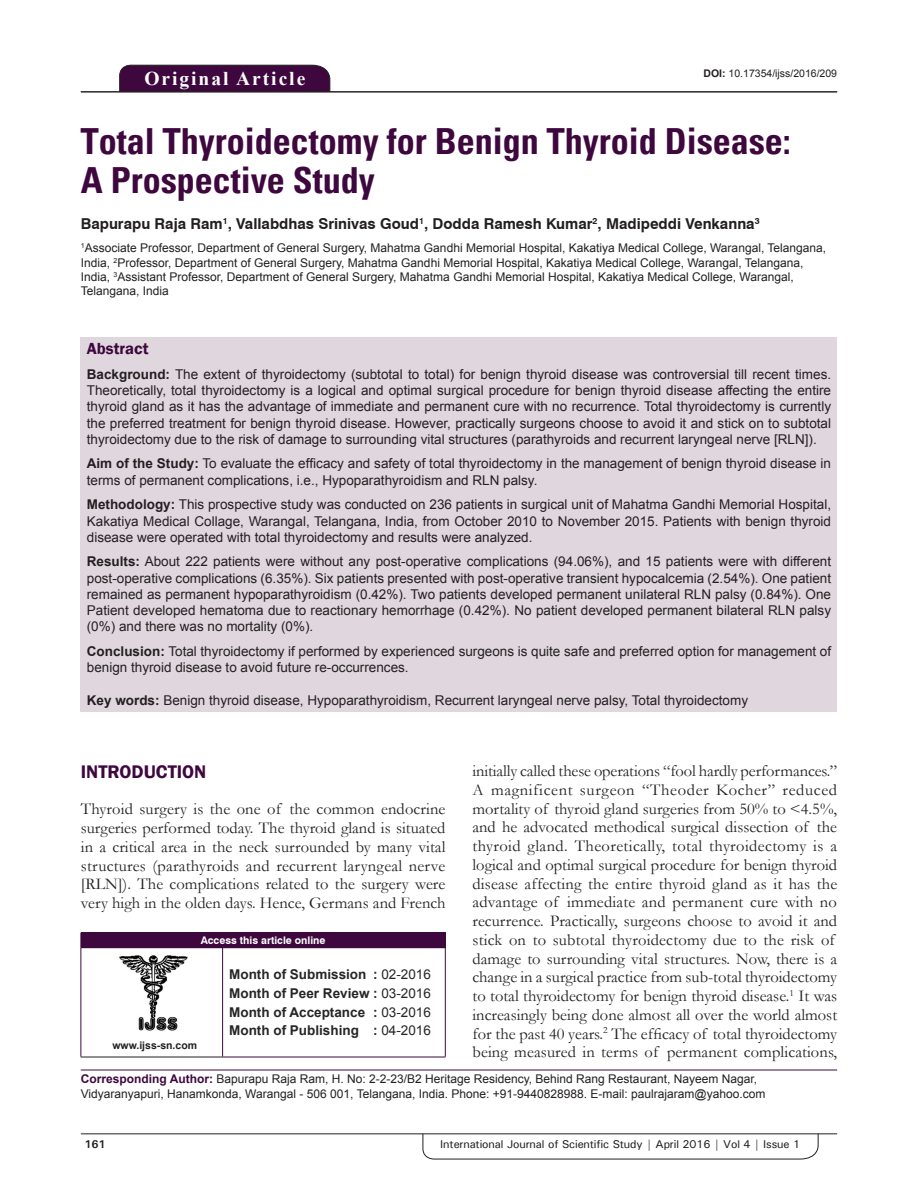
<style>
.page{position:relative;width:918px;height:1188px;background:#fff}
.page>*{position:absolute;margin:0;border:0;box-sizing:border-box;transform-origin:0 0}
.AT{font:700 condensed 36px/39px "Univers";color:#3e083e}
.AH{font:700 19.5px "Times New Roman";letter-spacing:.1em;color:#fff}
.t1{font:600 18.75px "Franklin Gothic";color:#3e083e}
.TX{font:16.5px/18.8px "Garamond";color:#231f20}
.ABSH{font:600 16.5px "Franklin Gothic";color:#3e083e}
.AU{font:700 15px "Swiss 721 BT";color:#231f20}
.ABS{font:13.5px/16.2px "Arial";color:#231f20;text-align:justify}
.HIS{font:700 13.5px/18.8px "Arial";color:#282526;text-align:justify}
.KWD{font:13.5px "Arial";color:#231f20}
.AFF{font:12px/14.4px "Arial";color:#231f20}
.ADD{font:12px/14.4px "Arial";color:#231f20}
.t2{font:500 11.25px "Univers";letter-spacing:-.01em;color:#231f20}
.t3{font:700 11.25px "Univers";color:#231f20}
.DOI{font:10.5px "Arial";color:#231f20}
.AAO{font:700 10.5px "Swiss 721 BT";color:#fff}
.Web{font:700 10.5px "Arial";color:#231f20}
.s1{font-weight:700}
.s2{font-weight:400}
.s3{font-weight:700;color:#3e083e}
</style>
<div class="page">
<svg style="left:423px;top:1133px;width:396px;height:26px"></svg>
<hr style="left:81px;top:1134px;width:756px;height:1px;background:#231f20">
<div style="left:119px;top:65px;width:211px;height:26px;background:#3e083e"></div>
<hr style="left:81px;top:91px;width:756px;height:1px;background:#231f20">
<div style="left:81px;top:337px;width:756px;height:374px;background:#e0d7de"></div>
<img style="left:119px;top:955px;width:69px;height:76px">
<div style="left:81px;top:933px;width:364px;height:15px;background:#3e083e"></div>
<svg style="left:445px;top:933px;width:1px;height:14px"></svg>
<hr style="left:81px;top:948px;width:1px;height:109px;background:#3e083e">
<hr style="left:81px;top:1057px;width:142px;height:1px;background:#231f20">
<hr style="left:223px;top:947px;width:223px;height:1px;background:#3e083e">
<hr style="left:222px;top:948px;width:1px;height:109px;background:#3e083e">
<hr style="left:445px;top:948px;width:1px;height:109px;background:#3e083e">
<hr style="left:223px;top:1057px;width:223px;height:1px;background:#3e083e">
<hr style="left:81px;top:1070px;width:756px;height:1px;background:#3e083e">
<p class="AH" style="left:144px;top:64px;width:162px">Original Article</p>
<p class="DOI" style="left:703px;top:66px;width:135px"><span class="s1">DOI:</span> 10.17354/ijss/2016/209</p>
<p class="AT" style="left:81px;top:122px;width:711px">Total Thyroidectomy for Benign Thyroid Disease:<br>A Prospective Study</p>
<p class="AU" style="left:81px;top:215px;width:680px">Bapurapu Raja Ram<sup>1</sup>, Vallabdhas Srinivas Goud<sup>1</sup>, Dodda Ramesh Kumar<sup>2</sup>, Madipeddi Venkanna<sup>3</sup></p>
<p class="AFF" style="left:81px;top:241px;width:747px"><sup>1</sup>Associate Professor, Department of General Surgery, Mahatma Gandhi Memorial Hospital, Kakatiya Medical College, Warangal, Telangana, India, <sup>2</sup>Professor, Department of General Surgery, Mahatma Gandhi Memorial Hospital, Kakatiya Medical College, Warangal, Telangana, India, <sup>3</sup>Assistant Professor, Department of General Surgery, Mahatma Gandhi Memorial Hospital, Kakatiya Medical College, Warangal, Telangana, India</p>
<p class="ABSH" style="left:87px;top:339px;width:63px">Abstract</p>
<p class="ABS" style="left:87px;top:366px;width:746px"><span class="s1">Background:</span> The extent of thyroidectomy (subtotal to total) for benign thyroid disease was controversial till recent times.<br>Theoretically, total thyroidectomy is a logical and optimal surgical procedure for benign thyroid disease affecting the entire thyroid gland as it has the advantage of immediate and permanent cure with no recurrence. Total thyroidectomy is currently the preferred treatment for benign thyroid disease. However, practically surgeons choose to avoid it and stick on to subtotal thyroidectomy due to the risk of damage to surrounding vital structures (parathyroids and recurrent laryngeal nerve [RLN]).</p>
<p class="ABS" style="left:87px;top:456px;width:746px"><span class="s1">Aim of the Study:</span> To evaluate the efficacy and safety of total thyroidectomy in the management of benign thyroid disease in terms of permanent complications, i.e., Hypoparathyroidism and RLN palsy.</p>
<p class="ABS" style="left:87px;top:496px;width:746px"><span class="s1">Methodology:</span> This prospective study was conducted on 236 patients in surgical unit of Mahatma Gandhi Memorial Hospital, Kakatiya Medical Collage, Warangal, Telangana, India, from October 2010 to November 2015. Patients with benign thyroid disease were operated with total thyroidectomy and results were analyzed.</p>
<p class="ABS" style="left:87px;top:554px;width:746px"><span class="s1">Results:</span> About 222 patients were without any post-operative complications (94.06%), and 15 patients were with different post-operative complications (6.35%). Six patients presented with post-operative transient hypocalcemia (2.54%). One patient remained as permanent hypoparathyroidism (0.42%). Two patients developed permanent unilateral RLN palsy (0.84%). One Patient developed hematoma due to reactionary hemorrhage (0.42%). No patient developed permanent bilateral RLN palsy (0%) and there was no mortality (0%).</p>
<p class="ABS" style="left:87px;top:643px;width:746px"><span class="s1">Conclusion:</span> Total thyroidectomy if performed by experienced surgeons is quite safe and preferred option for management of benign thyroid disease to avoid future re-occurrences.</p>
<p class="KWD" style="left:87px;top:691px;width:663px"><span class="s1">Key words:</span> Benign thyroid disease, Hypoparathyroidism, Recurrent laryngeal nerve palsy, Total thyroidectomy</p>
<p class="TX" style="left:473px;top:761px;width:366px">initially called these operations “fool hardly performances.” A magnificent surgeon “Theoder Kocher” reduced mortality of thyroid gland surgeries from 50% to &lt;4.5%, and he advocated methodical surgical dissection of the thyroid gland. Theoretically, total thyroidectomy is a logical and optimal surgical procedure for benign thyroid disease affecting the entire thyroid gland as it has the advantage of immediate and permanent cure with no recurrence. Practically, surgeons choose to avoid it and stick on to subtotal thyroidectomy due to the risk of damage to surrounding vital structures. Now, there is a change in a surgical practice from sub-total thyroidectomy to total thyroidectomy for benign thyroid disease.<sup>1</sup> It was increasingly being done almost all over the world almost for the past 40 years.<sup>2</sup> The efficacy of total thyroidectomy being measured in terms of permanent complications,</p>
<h1 class="t1" style="left:81px;top:761px;width:127px">INTRODUCTION</h1>
<p class="TX" style="left:81px;top:800px;width:366px;text-align:justify">Thyroid surgery is the one of the common endocrine surgeries performed today. The thyroid gland is situated in a critical area in the neck surrounded by many vital structures (parathyroids and recurrent laryngeal nerve [RLN]). The complications related to the surgery were very high in the olden days. Hence, Germans and French</p>
<p class="AAO" style="left:201px;top:934px;width:126px">Access this article online</p>
<p class="HIS" style="left:229px;top:965px;width:203px">Month of Submission : <span class="s2">02-2016<br></span>Month of Peer Review : <span class="s2">03-2016<br></span>Month of Acceptance : <span class="s2">03-2016<br></span>Month of Publishing : <span class="s2">04-2016</span></p>
<p class="ADD" style="left:81px;top:1072px;width:686px"><span class="s3">Corresponding Author:</span> Bapurapu Raja Ram, H. No: 2-2-23/B2 Heritage Residency, Behind Rang Restaurant, Nayeem Nagar,<br>Vidyaranyapuri, Hanamkonda, Warangal - 506 001, Telangana, India. Phone: +91-9440828988. E-mail: paulrajaram@yahoo.com</p>
<p class="Web" style="left:112px;top:1038px;width:86px">www.ijss-sn.com</p>
<p class="t3" style="left:84px;top:1137px;width:23px">161</p>
<p class="t2" style="left:440px;top:1137px;width:361px">International Journal of Scientific Study | April 2016 | Vol 4 | Issue 1</p>
</div>
